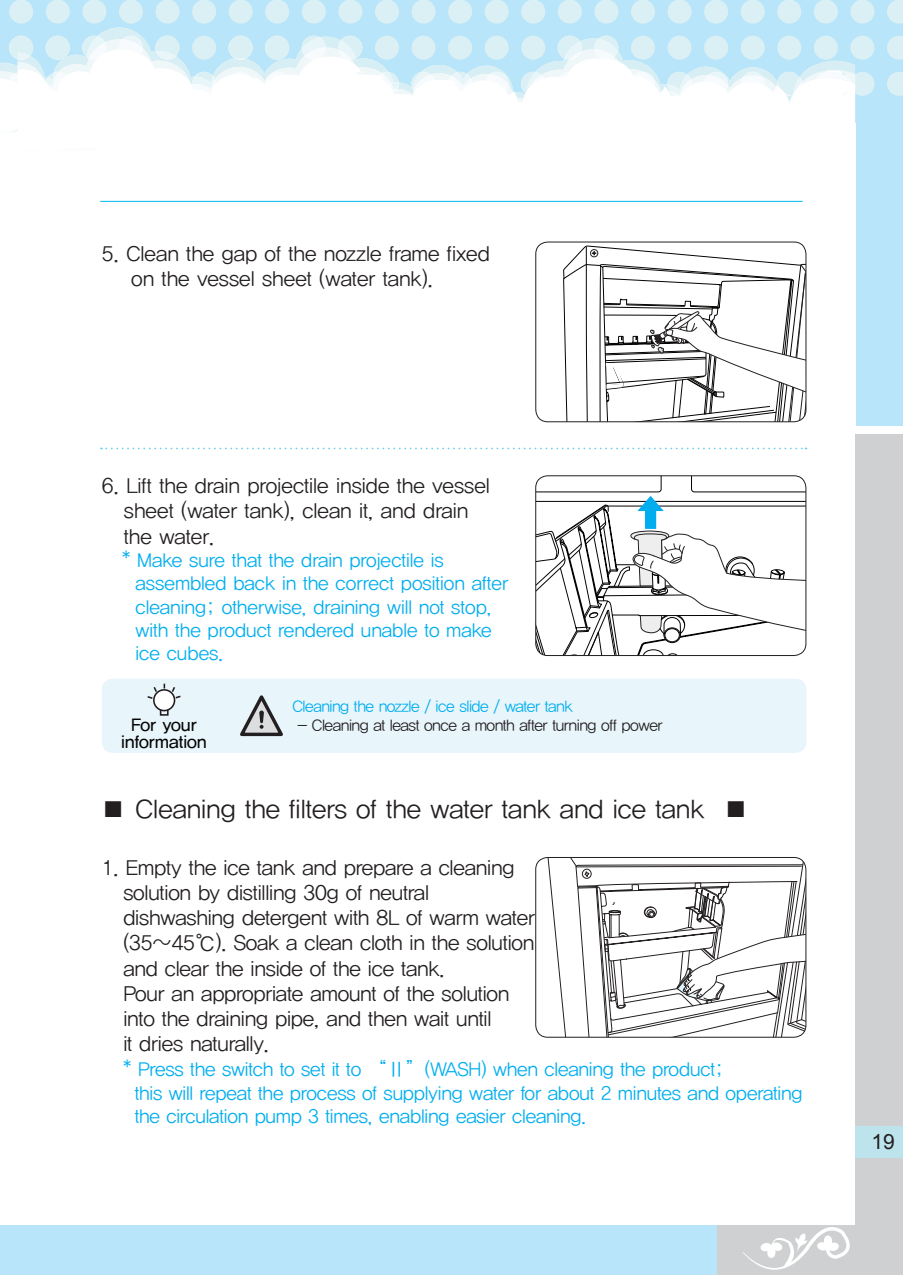
<style>
.page{position:relative;width:903px;height:1275px;background:#b9e5fa}
.page>*{position:absolute;margin:0;border:0;box-sizing:border-box;transform-origin:0 0}
.t1{font:26.25px "YDIYGO320";color:#231f20}
.t2{font:21px/25.2px "YDIYGO320";letter-spacing:-.01em;color:#231f20}
.t3{font:21px "Arial";color:#231f20}
.t4{font:19.25px/23.1px "YDIYGO320";letter-spacing:-.01em;color:#00aeef}
.t5{font:17.5px "YDIYGO330";color:#040503}
.t6{font:15.75px "YDIYGO320";letter-spacing:-.03em;color:#231f20}
.t7{font:15.75px "YDIYGO320";letter-spacing:-.03em;color:#00aeef}
</style>
<div class="page">
<div style="left:0;top:123px;width:855px;height:1102px;background:#fff"></div>
<div style="left:9px;top:0;width:24px;height:24px;background:#daf0f4;border-radius:50%"></div>
<div style="left:46px;top:0;width:24px;height:24px;background:#daf0f4;border-radius:50%"></div>
<div style="left:82px;top:0;width:24px;height:24px;background:#daf0f4;border-radius:50%"></div>
<div style="left:119px;top:0;width:24px;height:24px;background:#daf0f4;border-radius:50%"></div>
<div style="left:156px;top:0;width:24px;height:24px;background:#daf0f4;border-radius:50%"></div>
<div style="left:192px;top:0;width:24px;height:24px;background:#daf0f4;border-radius:50%"></div>
<div style="left:229px;top:0;width:24px;height:24px;background:#daf0f4;border-radius:50%"></div>
<div style="left:265px;top:0;width:24px;height:24px;background:#daf0f4;border-radius:50%"></div>
<div style="left:302px;top:0;width:24px;height:24px;background:#daf0f4;border-radius:50%"></div>
<div style="left:338px;top:0;width:24px;height:24px;background:#daf0f4;border-radius:50%"></div>
<div style="left:375px;top:0;width:24px;height:24px;background:#daf0f4;border-radius:50%"></div>
<div style="left:411px;top:0;width:25px;height:24px;background:#daf0f4;border-radius:50%"></div>
<div style="left:448px;top:0;width:24px;height:24px;background:#daf0f4;border-radius:50%"></div>
<div style="left:485px;top:0;width:24px;height:24px;background:#daf0f4;border-radius:50%"></div>
<div style="left:521px;top:0;width:24px;height:24px;background:#daf0f4;border-radius:50%"></div>
<div style="left:558px;top:0;width:24px;height:24px;background:#daf0f4;border-radius:50%"></div>
<div style="left:594px;top:0;width:24px;height:24px;background:#daf0f4;border-radius:50%"></div>
<div style="left:631px;top:0;width:24px;height:24px;background:#daf0f4;border-radius:50%"></div>
<div style="left:667px;top:0;width:24px;height:24px;background:#daf0f4;border-radius:50%"></div>
<div style="left:704px;top:0;width:24px;height:24px;background:#daf0f4;border-radius:50%"></div>
<div style="left:741px;top:0;width:24px;height:24px;background:#daf0f4;border-radius:50%"></div>
<div style="left:777px;top:0;width:24px;height:24px;background:#daf0f4;border-radius:50%"></div>
<div style="left:814px;top:0;width:24px;height:24px;background:#daf0f4;border-radius:50%"></div>
<div style="left:850px;top:0;width:24px;height:24px;background:#daf0f4;border-radius:50%"></div>
<svg style="left:887px;top:0;width:16px;height:24px"></svg>
<div style="left:850px;top:36px;width:24px;height:24px;background:#daf0f4;border-radius:50%"></div>
<svg style="left:887px;top:36px;width:16px;height:24px"></svg>
<div style="left:850px;top:72px;width:24px;height:24px;background:#daf0f4;border-radius:50%"></div>
<svg style="left:887px;top:72px;width:16px;height:24px"></svg>
<svg style="left:0;top:27px;width:855px;height:106px"></svg>
<div style="left:717px;top:429px;width:186px;height:846px;background:#cfd0d1"></div>
<div style="left:107px;top:1126px;width:796px;height:31px;background:#bde4ec"></div>
<svg style="left:743px;top:1227px;width:107px;height:43px"></svg>
<div style="left:98px;top:123px;width:757px;height:1102px;background:#fff"></div>
<div style="left:839px;top:426px;width:64px;height:7px;background:#fff"></div>
<hr style="left:100px;top:201px;width:703px;height:1px;background:#00baf1">
<svg style="left:101px;top:448px;width:705px;height:1px"></svg>
<svg style="left:537px;top:476px;width:269px;height:180px"></svg>
<div style="left:535px;top:475px;width:271px;height:181px;border:1px solid #231f20;border-radius:12px"></div>
<svg style="left:543px;top:857px;width:263px;height:181px"></svg>
<div style="left:535px;top:857px;width:271px;height:181px;border:1px solid #231f20;border-radius:12px"></div>
<div style="left:102px;top:679px;width:704px;height:74px;background:#e8f5fb;border-radius:11px"></div>
<svg style="left:240px;top:695px;width:43px;height:42px"></svg>
<svg style="left:147px;top:683px;width:34px;height:33px"></svg>
<div style="left:154px;top:690px;width:21px;height:21px;background:#fff;border-radius:50%"></div>
<div style="left:153px;top:689px;width:22px;height:22px;border:2px solid #221e20;border-radius:50%"></div>
<svg style="left:563px;top:243px;width:243px;height:179px"></svg>
<p class="t2" style="left:131px;top:241px;width:360px;text-indent:-29px">5. Clean the gap of the nozzle frame fixed on the vessel sheet (water tank).</p>
<p class="t2" style="left:124px;top:474px;width:367px;text-indent:-22px">6. Lift the drain projectile inside the vessel sheet (water tank), clean it, and drain the water.</p>
<p class="t4" style="left:136px;top:549px;width:374px;text-indent:-13px">* Make sure that the drain projectile is assembled back in the correct position after cleaning; otherwise, draining will not stop, with the product rendered unable to make ice cubes.</p>
<p class="t7" style="left:292px;top:697px;width:282px">Cleaning the nozzle / ice slide / water tank</p>
<p class="t5" style="left:131px;top:715px;width:67px">For your</p>
<p class="t6" style="left:297px;top:716px;width:367px">- Cleaning at least once a month after turning off power</p>
<p class="t5" style="left:121px;top:732px;width:87px">information</p>
<p class="t1" style="left:100px;top:795px;width:650px">■ Cleaning the filters of the water tank and ice tank ■</p>
<p class="t2" style="left:123px;top:855px;width:413px;text-indent:-21px">1. Empty the ice tank and prepare a cleaning solution by distilling 30g of neutral dishwashing detergent with 8L of warm water (35~45℃). Soak a clean cloth in the solution and clear the inside of the ice tank.<br>Pour an appropriate amount of the solution into the draining pipe, and then wait until<br>it dries naturally.</p>
<p class="t4" style="left:135px;top:1057px;width:669px;line-height:23.8px;text-indent:-11px">* Press the switch to set it to “Ⅱ”(WASH) when cleaning the product;<br>this will repeat the process of supplying water for about 2 minutes and operating the circulation pump 3 times, enabling easier cleaning.</p>
<p class="t3" style="left:871px;top:1128px;width:25px">19</p>
</div>
